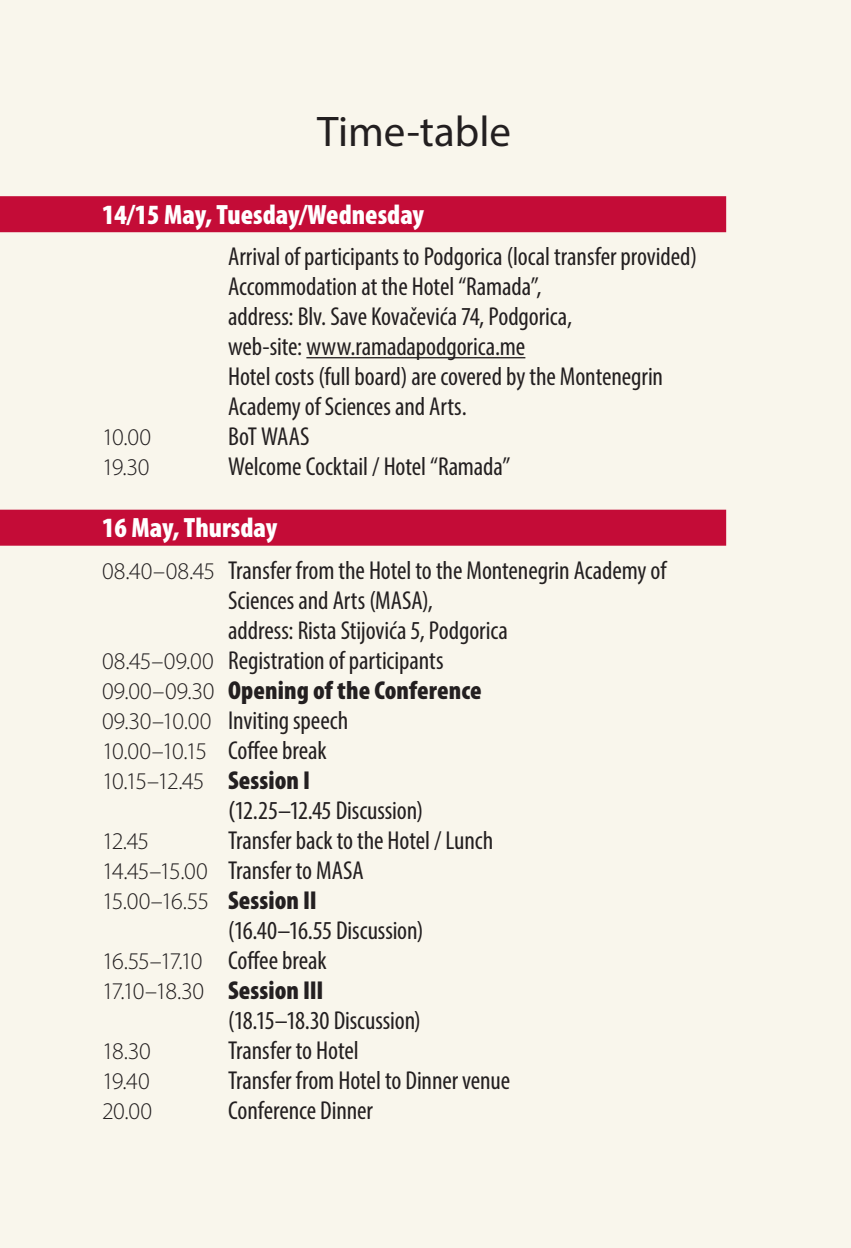
<style>
.page{position:relative;width:851px;height:1248px;background:#fff}
.page>*{position:absolute;margin:0;border:0;box-sizing:border-box;transform-origin:0 0}
.t1{font:43px "Myriad Pro";color:#231f20}
.t2{font:900 condensed 28px "Myriad Pro";color:#fff}
.t3{font:condensed 26px/30px "Myriad Pro";letter-spacing:-.005em;color:#231f20}
.t4{font:900 condensed 26px "Myriad Pro";letter-spacing:.005em;color:#231f20}
.t5{font:300 24px/30px "Myriad Pro";letter-spacing:-.065em;color:#231f20}
.s1{font-weight:300;font-stretch:normal;font-size:24px}
.s2{font-weight:400;font-stretch:condensed;font-size:26px}
.s3{font-weight:900;font-stretch:condensed;font-size:26px}
.s4{font-stretch:normal}
</style>
<div class="page">
<div style="left:0;top:0;width:850px;height:1247px;background:#f9f6ec"></div>
<div style="left:0;top:196px;width:726px;height:36px;background:#c40c37"></div>
<hr style="left:306px;top:357px;width:219px;height:1px;background:#231f20">
<div style="left:0;top:509px;width:726px;height:36px;background:#c40c37"></div>
<h1 class="t1" style="left:317px;top:105px;width:195px">Time-table</h1>
<p class="t2" style="left:102px;top:196px;width:323px">14/15 May, Tuesday/Wednesday</p>
<p class="t3" style="left:228px;top:241px;width:470px">Arrival of participants to Podgorica (local transfer provided)<br>Accommodation at the Hotel “Ramada”,<br>address: Blv. Save Kovačevića 74, Podgorica,<br>web-site: www.ramadapodgorica.me<br>Hotel costs (full board) are covered by the Montenegrin Academy of Sciences and Arts.</p>
<p class="t5" style="left:102px;top:422px;width:51px">10.00</p>
<p class="t3" style="left:228px;top:421px;width:83px">BoT WAAS</p>
<p class="t5" style="left:102px;top:452px;width:49px">19.30</p>
<p class="t3" style="left:228px;top:451px;width:284px">Welcome Cocktail / Hotel “Ramada”</p>
<p class="t2" style="left:102px;top:510px;width:176px">16 May, Thursday</p>
<p class="t3" style="left:102px;top:554px;width:565px"><span class="s1">08.40–08.45</span> Transfer from the Hotel to the Montenegrin Academy of</p>
<p class="t3" style="left:228px;top:584px;width:206px">Sciences and Arts (MASA),</p>
<p class="t3" style="left:228px;top:614px;width:281px">address: Rista Stijovića 5, Podgorica</p>
<p class="t3" style="left:102px;top:644px;width:343px"><span class="s1">08.45–09.00</span> Registration of participants</p>
<p class="t4" style="left:102px;top:673px;width:381px"><span class="s1">09.00–09.30</span> Opening of the Conference</p>
<p class="t3" style="left:102px;top:704px;width:247px"><span class="s1">09.30–10.00</span> Inviting speech</p>
<p class="t5" style="left:102px;top:735px;width:226px">10.00–10.15 <span class="s2">Coffee break<br></span>10.15–12.45 <span class="s3">Session I</span></p>
<p class="t3" style="left:228px;top:794px;width:196px"><span class="s4">(</span>12.25–12.45 Discussion)</p>
<p class="t5" style="left:102px;top:825px;width:48px">12.45</p>
<p class="t3" style="left:102px;top:824px;width:392px;text-indent:126px">Transfer back to the Hotel / Lunch<br><span class="s1">14.45–15.00</span> Transfer to MASA</p>
<p class="t5" style="left:102px;top:885px;width:216px">15.00–16.55 <span class="s3">Session II</span></p>
<p class="t3" style="left:228px;top:914px;width:197px">(16.40–16.55 Discussion)</p>
<p class="t5" style="left:102px;top:945px;width:226px">16.55–17.10 <span class="s2">Coffee break<br></span>17.10–18.30 <span class="s3">Session III</span></p>
<p class="t3" style="left:228px;top:1004px;width:194px">(18.15–18.30 Discussion)</p>
<p class="t5" style="left:102px;top:1035px;width:50px">18.30</p>
<p class="t3" style="left:228px;top:1034px;width:132px">Transfer to Hotel</p>
<p class="t5" style="left:102px;top:1065px;width:49px">19.40</p>
<p class="t3" style="left:228px;top:1064px;width:283px">Transfer from Hotel to Dinner venue</p>
<p class="t5" style="left:102px;top:1095px;width:52px">20.00</p>
<p class="t3" style="left:228px;top:1094px;width:146px">Conference Dinner</p>
</div>
